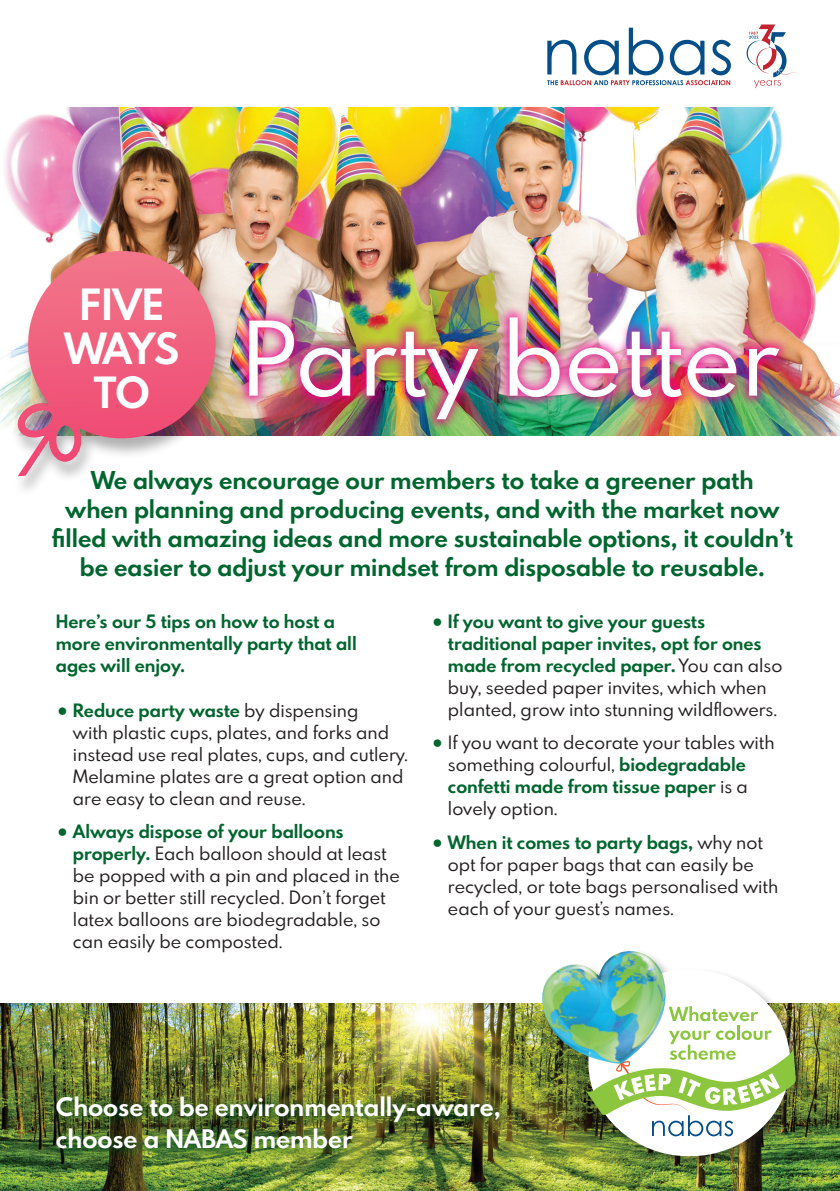
<style>
.page{position:relative;width:840px;height:1191px;background:#fff}
.page>*{position:absolute;margin:0;border:0;box-sizing:border-box;transform-origin:0 0}
.t1{font:100px "Spartan MB";color:#fff}
.t2{font:700 42px/44px "Spartan MB";letter-spacing:-.03em;color:#fff;text-align:center}
.t3{font:700 25px/32px "Spartan MB";color:#fff}
.t4{font:700 24px/29px "Spartan MB";color:#00652e;text-align:center}
.t5{font:18px/22px "Spartan MB";color:#231f20}
.t6{font:700 18px/22px "Spartan MB";color:#00652e}
.s1{font-weight:900;color:#00652e}
.s2{font-weight:700;color:#00652e}
.s3{font-weight:900}
.s4{font-weight:400;color:#231f20}
</style>
<div class="page">
<img style="left:0;top:1003px;width:839px;height:188px">
<img style="left:0;top:108px;width:839px;height:327px">
<div style="left:237px;top:305px;width:553px;height:126px;background:#ed028c;opacity:.75"></div>
<div style="left:12px;top:250px;width:219px;height:247px;background:#231f20;opacity:.35"></div>
<svg style="left:15px;top:251px;width:210px;height:225px"></svg>
<div style="left:49px;top:1088px;width:463px;height:74px;background:#004e1c;opacity:.95"></div>
<div style="left:540px;top:948px;width:269px;height:221px;background:#231f20;opacity:.35"></div>
<div style="left:588px;top:969px;width:201px;height:187px;background:#fff;border-radius:50%"></div>
<svg style="left:672px;top:1006px;width:85px;height:15px"></svg>
<hr style="left:736px;top:1024px;width:3px;height:15px;background:#8bc63e">
<img style="left:538px;top:951px;width:134px;height:113px">
<svg style="left:585px;top:1030px;width:210px;height:106px"></svg>
<svg style="left:547px;top:28px;width:183px;height:57px"></svg>
<svg style="left:746px;top:24px;width:52px;height:64px"></svg>
<p class="t2" style="left:64px;top:282px;width:116px">FIVE<br>WAYS<br>TO</p>
<p class="t1" style="left:240px;top:291px;width:539px">Party better</p>
<p class="t4" style="left:52px;top:465px;width:742px">We always encourage our members to take a greener path<br>when planning and producing events, and with the market now filled with amazing ideas and more sustainable options, it couldn’t be easier to adjust your mindset from disposable to reusable.</p>
<p class="t6" style="left:56px;top:610px;width:302px">Here’s our 5 tips on how to host a more environmentally party that all ages will enjoy.</p>
<p class="t5" style="left:73px;top:698px;width:336px;text-indent:-17px"><span class="s1">•</span> <span class="s2">Reduce party waste</span> by dispensing<br>with plastic cups, plates, and forks and instead use real plates, cups, and cutlery.<br>Melamine plates are a great option and are easy to clean and reuse.</p>
<p class="t5" style="left:73px;top:820px;width:328px;text-indent:-17px"><span class="s1">•</span> <span class="s2">Always dispose of your balloons properly.</span> Each balloon should at least be popped with a pin and placed in the bin or better still recycled. Don’t forget latex balloons are biodegradable, so can easily be composted.</p>
<p class="t6" style="left:447px;top:610px;width:336px;text-indent:-17px"><span class="s3">•</span> If you want to give your guests traditional paper invites, opt for ones made from recycled paper. <span class="s4">You can also buy, seeded paper invites, which when planted, grow into stunning wildflowers.</span></p>
<p class="t5" style="left:447px;top:731px;width:328px;text-indent:-17px"><span class="s1">•</span> If you want to decorate your tables with something colourful, <span class="s2">biodegradable confetti made from tissue paper</span> is a lovely option.</p>
<p class="t5" style="left:447px;top:830px;width:332px;text-indent:-17px"><span class="s1">•</span> <span class="s2">When it comes to party bags,</span> why not opt for paper bags that can easily be recycled, or tote bags personalised with each of your guest’s names.</p>
<p class="t3" style="left:56px;top:1090px;width:446px">Choose to be environmentally-aware, choose a NABAS member</p>
</div>
